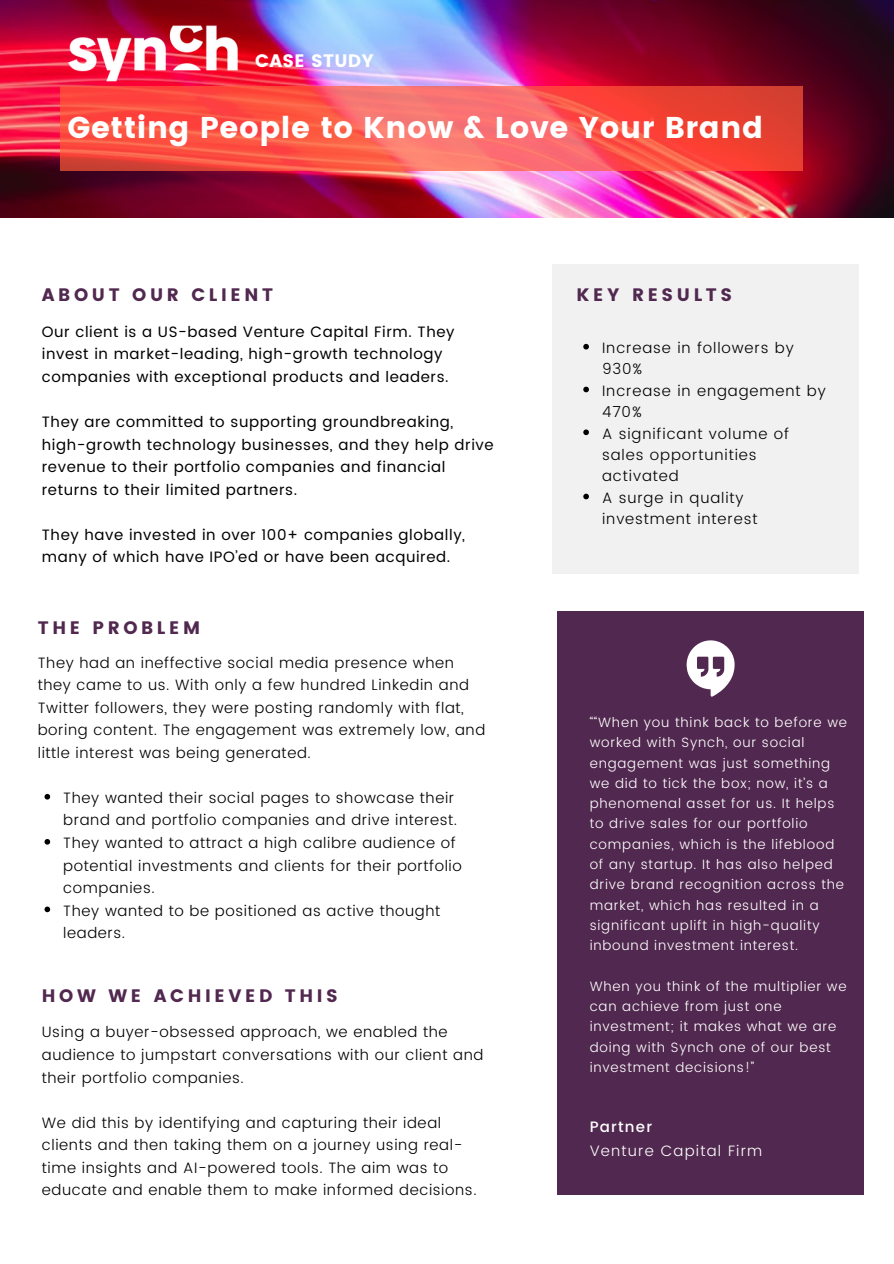
<style>
.page{position:relative;width:894px;height:1264px;background:#fff}
.page>*{position:absolute;margin:0;border:0;box-sizing:border-box;transform-origin:0 0}
.t1{font:30px "Poppins";letter-spacing:.02em;color:#fff}
.t2{font:18px "Poppins";letter-spacing:.2em;color:#51284f}
.t3{font:18px "Poppins";letter-spacing:.02em;color:#fff}
.t4{font:300 15px/22.5px "Poppins";letter-spacing:.04em;color:#000}
.t5{font:15px/22.5px "Poppins";letter-spacing:.04em;color:#000}
.t6{font:300 15px/21.5px "Poppins";letter-spacing:.06em;color:#000}
.t7{font:300 15px "Poppins";letter-spacing:.08em;color:#fff}
.t8{font:500 15px "Poppins";letter-spacing:.08em;color:#fff}
.t9{font:300 13.5px/20.2px "Poppins";letter-spacing:.06em;color:#fff}
</style>
<div class="page">
<img style="left:0;top:0;width:893px;height:218px">
<div style="left:551px;top:264px;width:307px;height:310px;background:#f1f1f1"></div>
<div style="left:556px;top:611px;width:307px;height:583px;background:#51284f"></div>
<svg style="left:686px;top:640px;width:48px;height:56px"></svg>
<svg style="left:61px;top:86px;width:741px;height:84px"></svg>
<img style="left:38px;top:0;width:231px;height:126px">
<svg style="left:583px;top:344px;width:5px;height:5px"></svg>
<svg style="left:583px;top:386px;width:5px;height:6px"></svg>
<svg style="left:583px;top:429px;width:5px;height:6px"></svg>
<svg style="left:583px;top:493px;width:5px;height:6px"></svg>
<svg style="left:44px;top:794px;width:6px;height:5px"></svg>
<svg style="left:44px;top:839px;width:6px;height:5px"></svg>
<svg style="left:44px;top:906px;width:6px;height:6px"></svg>
<p class="t3" style="left:255px;top:50px;width:120px">CASE STUDY</p>
<h1 class="t1" style="left:67px;top:110px;width:696px">Getting People to Know &amp; Love Your Brand</h1>
<p class="t2" style="left:42px;top:284px;width:233px">ABOUT OUR CLIENT</p>
<p class="t5" style="left:42px;top:320px;width:414px">Our client is a US-based Venture Capital Firm. They invest in market-leading, high-growth technology companies with exceptional products and leaders.</p>
<p class="t5" style="left:42px;top:410px;width:453px">They are committed to supporting groundbreaking, high-growth technology businesses, and they help drive revenue to their portfolio companies and financial returns to their limited partners.</p>
<p class="t5" style="left:42px;top:523px;width:424px">They have invested in over 100+ companies globally, many of which have IPO’ed or have been acquired.</p>
<p class="t2" style="left:38px;top:617px;width:164px">THE PROBLEM</p>
<p class="t4" style="left:38px;top:651px;width:449px">They had an ineffective social media presence when they came to us. With only a few hundred Linkedin and Twitter followers, they were posting randomly with flat, boring content. The engagement was extremely low, and little interest was being generated.</p>
<p class="t4" style="left:63px;top:786px;width:400px">They wanted their social pages to showcase their brand and portfolio companies and drive interest.<br>They wanted to attract a high calibre audience of potential investments and clients for their portfolio companies.<br>They wanted to be positioned as active thought leaders.</p>
<p class="t2" style="left:42px;top:984px;width:297px">HOW WE ACHIEVED THIS</p>
<p class="t4" style="left:42px;top:1021px;width:443px">Using a buyer-obsessed approach, we enabled the audience to jumpstart conversations with our client and their portfolio companies.</p>
<p class="t4" style="left:42px;top:1111px;width:436px">We did this by identifying and capturing their ideal clients and then taking them on a journey using real&shy;time insights and AI-powered tools. The aim was to educate and enable them to make informed decisions.</p>
<p class="t2" style="left:576px;top:284px;width:157px">KEY RESULTS</p>
<p class="t6" style="left:602px;top:337px;width:225px">Increase in followers by<br>930%<br>Increase in engagement by<br>470%<br>A significant volume of sales opportunities activated<br>A surge in quality investment interest</p>
<p class="t9" style="left:589px;top:712px;width:259px">““When you think back to before we worked with Synch, our social engagement was just something we did to tick the box; now, it’s a phenomenal asset for us. It helps to drive sales for our portfolio companies, which is the lifeblood of any startup. It has also helped drive brand recognition across the market, which has resulted in a significant uplift in high-quality inbound investment interest.</p>
<p class="t9" style="left:589px;top:975px;width:258px">When you think of the multiplier we can achieve from just one investment; it makes what we are doing with Synch one of our best investment decisions!”</p>
<p class="t8" style="left:589px;top:1117px;width:64px">Partner</p>
<p class="t7" style="left:589px;top:1141px;width:174px">Venture Capital Firm</p>
</div>
